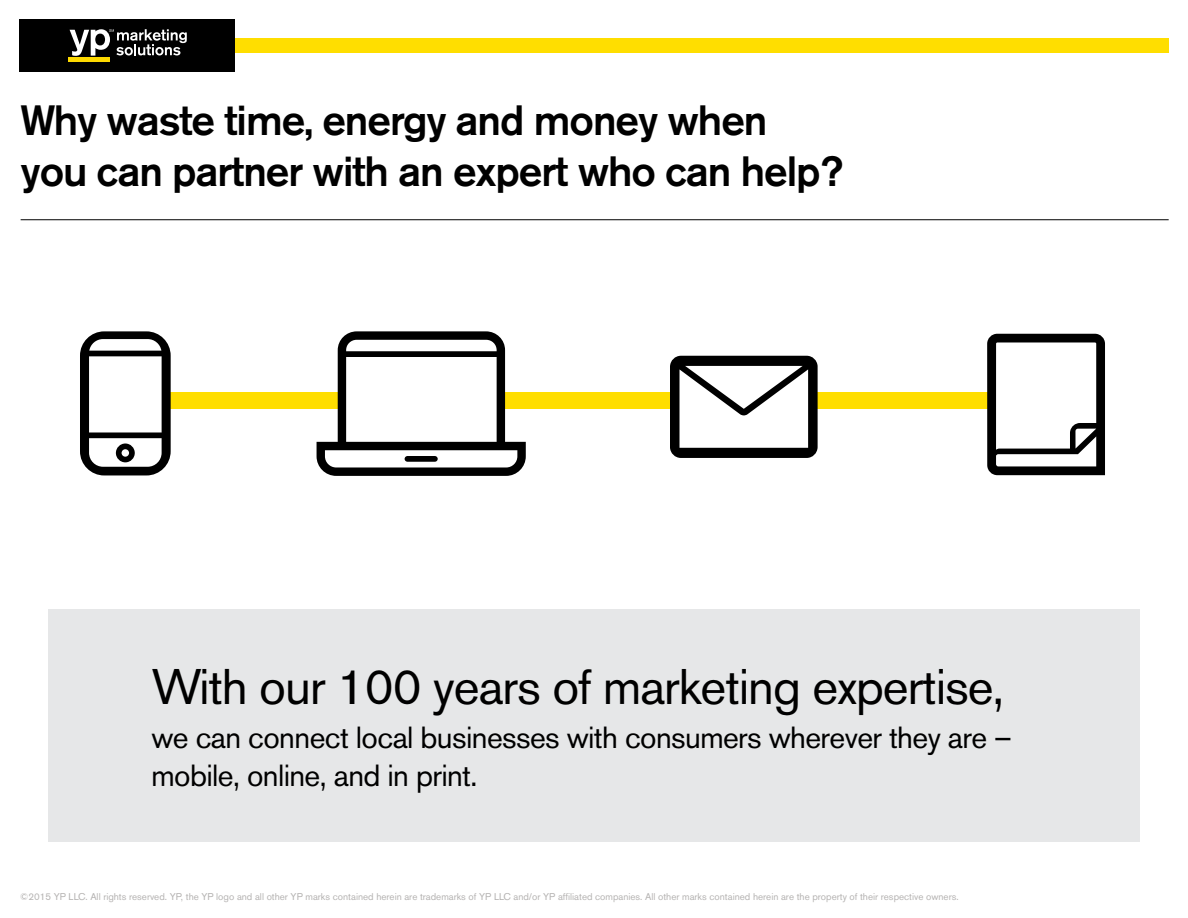
<style>
.page{position:relative;width:1188px;height:918px;background:#fff}
.page>*{position:absolute;margin:0;border:0;box-sizing:border-box;transform-origin:0 0}
.t1{font:49.65px "Akzidenz Grotesk BE";letter-spacing:-.02em;color:#000}
.t2{font:500 42px/51px "Akzidenz Grotesk BE";letter-spacing:-.025em;color:#000}
.t3{font:30.3px/38.5px "Akzidenz Grotesk BE";letter-spacing:-.02em;color:#000}
.t4{font:9.75px "Akzidenz Grotesk BE";color:#b5b3b2}
</style>
<div class="page">
<div style="left:20px;top:38px;width:1149px;height:15px;background:#ffde00"></div>
<div style="left:20px;top:20px;width:215px;height:52px;background:#000"></div>
<hr style="left:68px;top:58px;width:42px;height:4px;background:#fdd900">
<svg style="left:70px;top:29px;width:117px;height:27px"></svg>
<hr style="left:21px;top:219px;width:1148px;height:1px;background:#000">
<div style="left:168px;top:393px;width:173px;height:16px;background:#ffde00"></div>
<div style="left:503px;top:393px;width:172px;height:16px;background:#ffde00"></div>
<div style="left:816px;top:393px;width:173px;height:16px;background:#ffde00"></div>
<svg style="left:80px;top:331px;width:91px;height:144px"></svg>
<svg style="left:317px;top:331px;width:209px;height:145px"></svg>
<svg style="left:670px;top:356px;width:148px;height:102px"></svg>
<svg style="left:987px;top:334px;width:118px;height:141px"></svg>
<div style="left:48px;top:609px;width:1092px;height:233px;background:#e6e7e8"></div>
<h2 class="t2" style="left:21px;top:94px;width:824px">Why waste time, energy and money when you can partner with an expert who can help?</h2>
<h1 class="t1" style="left:151px;top:657px;width:854px">With our 100 years of marketing expertise,</h1>
<h3 class="t3" style="left:151px;top:718px;width:862px">we can connect local businesses with consumers wherever they are – mobile, online, and in print.</h3>
<p class="t4" style="left:20px;top:890px;width:940px">©2015 YP LLC. All rights reserved. YP, the YP logo and all other YP marks contained herein are trademarks of YP LLC and/or YP affiliated companies. All other marks contained herein are the property of their respective owners.</p>
</div>
